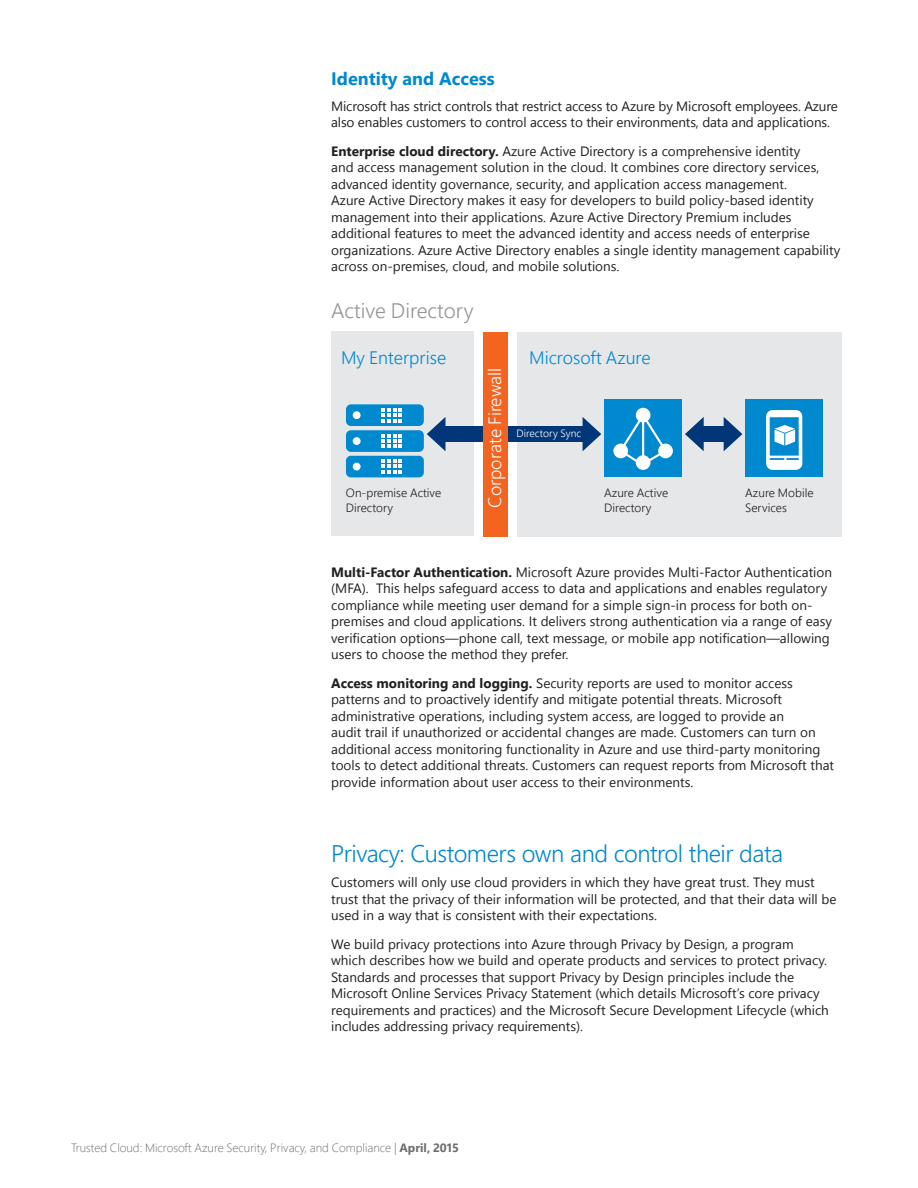
<style>
.page{position:relative;width:918px;height:1188px;background:#fff}
.page>*{position:absolute;margin:0;border:0;box-sizing:border-box;transform-origin:0 0}
.t1{font:300 24px "Segoe UI";letter-spacing:-.02em;color:#0089cf}
.t2{font:300 21px "Segoe Pro";color:#939598}
.t3{font:300 18px "Segoe Pro";color:#0089cf}
.t4{font:700 18px "Segoe UI";color:#0089cf}
.t5{font:300 18px "Segoe Pro";color:#fff}
.t6{font:13.5px/16.5px "Segoe UI";color:#231f20}
.t7{font:300 12px "Segoe Pro";color:#6c6d70}
.t8{font:300 12px/14.4px "Segoe Pro";color:#231f20}
.t9{font:300 10.5px "Segoe Pro";color:#fff}
.s1{font-weight:700}
</style>
<div class="page">
<div style="left:517px;top:332px;width:325px;height:204px;background:#e6e7e9"></div>
<div style="left:604px;top:400px;width:78px;height:77px;background:#0089cf"></div>
<div style="left:745px;top:400px;width:78px;height:77px;background:#0089cf"></div>
<div style="left:331px;top:332px;width:143px;height:204px;background:#e6e7e9"></div>
<div style="left:446px;top:426px;width:138px;height:15px;background:#013778"></div>
<div style="left:702px;top:426px;width:25px;height:15px;background:#013778"></div>
<div style="left:346px;top:456px;width:78px;height:21px;background:#0089cf;border-radius:5px"></div>
<div style="left:346px;top:430px;width:78px;height:22px;background:#0089cf;border-radius:5px"></div>
<svg style="left:382px;top:460px;width:20px;height:13px"></svg>
<div style="left:353px;top:463px;width:8px;height:7px;background:#fff;border-radius:50%"></div>
<svg style="left:382px;top:434px;width:20px;height:14px"></svg>
<div style="left:353px;top:437px;width:8px;height:8px;background:#fff;border-radius:50%"></div>
<div style="left:346px;top:404px;width:78px;height:22px;background:#0089cf;border-radius:5px"></div>
<svg style="left:382px;top:408px;width:20px;height:14px"></svg>
<div style="left:353px;top:411px;width:8px;height:8px;background:#fff;border-radius:50%"></div>
<div style="left:636px;top:408px;width:14px;height:14px;background:#fff;border-radius:50%"></div>
<div style="left:636px;top:455px;width:14px;height:15px;background:#fff;border-radius:50%"></div>
<div style="left:613px;top:444px;width:15px;height:14px;background:#fff;border-radius:50%"></div>
<div style="left:658px;top:444px;width:15px;height:14px;background:#fff;border-radius:50%"></div>
<svg style="left:618px;top:412px;width:51px;height:56px"></svg>
<svg style="left:766px;top:410px;width:36px;height:60px"></svg>
<div style="left:483px;top:332px;width:25px;height:204px;background:#f36421"></div>
<svg style="left:583px;top:417px;width:18px;height:34px"></svg>
<svg style="left:724px;top:417px;width:18px;height:34px"></svg>
<svg style="left:427px;top:417px;width:18px;height:34px"></svg>
<svg style="left:685px;top:417px;width:19px;height:34px"></svg>
<h3 class="t4" style="left:331px;top:65px;width:165px">Identity and Access</h3>
<p class="t6" style="left:331px;top:97px;width:508px">Microsoft has strict controls that restrict access to Azure by Microsoft employees. Azure also enables customers to control access to their environments, data and applications.</p>
<p class="t6" style="left:331px;top:142px;width:511px"><span class="s1">Enterprise cloud directory.</span> Azure Active Directory is a comprehensive identity<br>and access management solution in the cloud. It combines core directory services, advanced identity governance, security, and application access management.<br>Azure Active Directory makes it easy for developers to build policy-based identity management into their applications. Azure Active Directory Premium includes additional features to meet the advanced identity and access needs of enterprise organizations. Azure Active Directory enables a single identity management capability across on-premises, cloud, and mobile solutions.</p>
<h2 class="t2" style="left:331px;top:296px;width:144px">Active Directory</h2>
<h3 class="t3" style="left:341px;top:345px;width:107px">My Enterprise</h3>
<h3 class="t3" style="left:529px;top:345px;width:123px">Microsoft Azure</h3>
<h3 class="t5" style="left:482px;top:508px;width:141px;rotate:-90deg">Corporate Firewall</h3>
<p class="t9" style="left:517px;top:426px;width:66px">Directory Sync</p>
<p class="t8" style="left:346px;top:486px;width:97px">On-premise Active<br>Directory</p>
<p class="t8" style="left:604px;top:486px;width:65px">Azure Active<br>Directory</p>
<p class="t8" style="left:745px;top:486px;width:70px">Azure Mobile</p>
<p class="t8" style="left:745px;top:500px;width:43px">Services</p>
<p class="t6" style="left:331px;top:563px;width:502px"><span class="s1">Multi-Factor Authentication.</span> Microsoft Azure provides Multi-Factor Authentication (MFA). This helps safeguard access to data and applications and enables regulatory compliance while meeting user demand for a simple sign-in process for both on&shy;premises and cloud applications. It delivers strong authentication via a range of easy verification options—phone call, text message, or mobile app notification—allowing users to choose the method they prefer.</p>
<p class="t6" style="left:331px;top:674px;width:504px"><span class="s1">Access monitoring and logging.</span> Security reports are used to monitor access patterns and to proactively identify and mitigate potential threats. Microsoft administrative operations, including system access, are logged to provide an<br>audit trail if unauthorized or accidental changes are made. Customers can turn on additional access monitoring functionality in Azure and use third-party monitoring tools to detect additional threats. Customers can request reports from Microsoft that provide information about user access to their environments.</p>
<h1 class="t1" style="left:331px;top:835px;width:454px">Privacy: Customers own and control their data</h1>
<p class="t6" style="left:331px;top:874px;width:507px">Customers will only use cloud providers in which they have great trust. They must trust that the privacy of their information will be protected, and that their data will be used in a way that is consistent with their expectations.</p>
<p class="t6" style="left:331px;top:935px;width:499px">We build privacy protections into Azure through Privacy by Design, a program which describes how we build and operate products and services to protect privacy.<br>Standards and processes that support Privacy by Design principles include the Microsoft Online Services Privacy Statement (which details Microsoft’s core privacy requirements and practices) and the Microsoft Secure Development Lifecycle (which includes addressing privacy requirements).</p>
<p class="t7" style="left:71px;top:1140px;width:389px">Trusted Cloud: Microsoft Azure Security, Privacy, and Compliance | <span class="s1">April, 2015</span></p>
</div>
